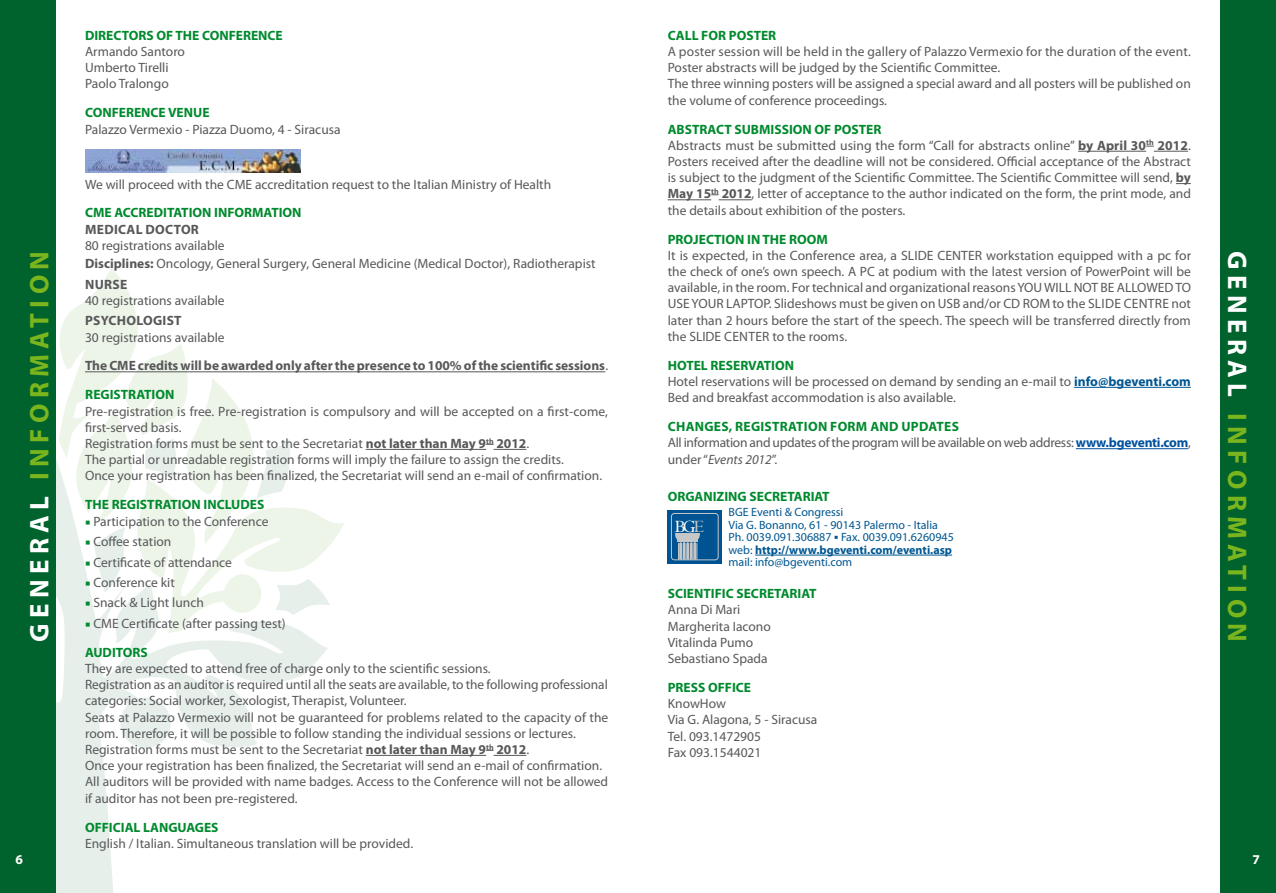
<style>
.page{position:relative;width:1276px;height:893px;background:#fff}
.page>*{position:absolute;margin:0;border:0;box-sizing:border-box;transform-origin:0 0}
.t1{font:700 27px "Myriad Pro";letter-spacing:.2em;color:#7ab51d}
.t2{font:19.5px "Lapidary 333 BT";color:#fff;scale:1.05 1}
.t3{font:13.5px/16.2px "Myriad Pro";color:#58585a}
.t4{font:700 13.5px "Myriad Pro";color:#008a2e}
.t5{font:700 13.5px/29px "Myriad Pro";color:#58585a}
.t6{font:13.5px/16.2px "Myriad Pro";letter-spacing:-.02em;color:#58585a}
.t7{font:700 13.5px "Myriad Pro";letter-spacing:.02em;color:#008a2e}
.t8{font:700 13.5px "Myriad Pro";color:#fff}
.t9{font:12px/12.6px "Myriad Pro";color:#005792}
.s1{font-weight:700;color:#008a2e}
.s2{font-weight:700}
.s3{font-weight:400}
.s4{color:#008a2e}
.s5{font-family:"Minion Pro";color:#008a2e}
.s6{color:#fff}
.s7{font-weight:700;color:#005792}
.s8{font-weight:700;color:#00519e}
.s9{font-style:italic}
.s10{font-family:"Minion Pro";font-size:10.5px}
.s11{color:#c6c7c8}
</style>
<div class="page">
<svg style="left:55px;top:633px;width:273px;height:260px"></svg>
<svg style="left:55px;top:268px;width:290px;height:365px"></svg>
<div style="left:0;top:0;width:55px;height:893px;background:#00632e"></div>
<div style="left:1220px;top:0;width:56px;height:893px;background:#00632e"></div>
<hr style="left:85px;top:371px;width:520px;height:1px;background:#58585a">
<hr style="left:366px;top:449px;width:120px;height:1px;background:#58585a">
<hr style="left:493px;top:449px;width:33px;height:1px;background:#58585a">
<hr style="left:366px;top:755px;width:120px;height:1px;background:#58585a">
<hr style="left:493px;top:755px;width:33px;height:1px;background:#58585a">
<img style="left:85px;top:149px;width:215px;height:23px">
<hr style="left:1078px;top:151px;width:68px;height:1px;background:#58585a">
<hr style="left:1153px;top:151px;width:35px;height:1px;background:#58585a">
<svg style="left:1176px;top:183px;width:15px;height:1px"></svg>
<hr style="left:668px;top:199px;width:43px;height:1px;background:#58585a">
<hr style="left:718px;top:199px;width:33px;height:1px;background:#58585a">
<hr style="left:1074px;top:387px;width:117px;height:1px;background:#005792">
<hr style="left:1075px;top:448px;width:113px;height:1px;background:#00519e">
<div style="left:668px;top:510px;width:54px;height:53px;background:#005392"></div>
<div style="left:671px;top:513px;width:47px;height:47px;border:1px solid #c6c7c8;border-radius:3px"></div>
<svg style="left:675px;top:533px;width:25px;height:27px"></svg>
<hr style="left:755px;top:555px;width:197px;height:1px;background:#005792">
<p class="t4" style="left:668px;top:27px;width:110px">CALL FOR POSTER</p>
<p class="t3" style="left:668px;top:43px;width:524px">A poster session will be held in the gallery of Palazzo Vermexio for the duration of the event.<br>Poster abstracts will be judged by the Scientific Committee.<br>The three winning posters will be assigned a special award and all posters will be published on the volume of conference proceedings.</p>
<p class="t3" style="left:668px;top:121px;width:525px"><span class="s1">ABSTRACT SU BMISSION OF POSTER<br></span>Abstracts must be submitted using the form “Call for abstracts online” <span class="s2">by April 30</span><sup>th</sup> <span class="s2">2012</span>.<br>Posters received after the deadline will not be considered. Official acceptance of the Abstract is subject to the judgment of the Scientific Committee. The Scientific Committee will send, <span class="s2">by May 15</span><sup>th</sup> <span class="s2">2012</span>, letter of acceptance to the author indicated on the form, the print mode, and the details about exhibition of the posters.</p>
<p class="t4" style="left:668px;top:230px;width:162px">PROJECTION IN THE ROOM</p>
<p class="t3" style="left:668px;top:247px;width:525px;text-align:justify">It is expected, in the Conference area, a SLIDE CENTER workstation equipped with a pc for the check of one’s own speech. a PC at podium with the latest version of PowerPoint will be available, in the room. For technical and organizational reasons YOU WILL NOT BE ALLOWED TO USE YOUR LAPTOP. Slideshows must be given on USB and/or CD ROM to the Slide</p>
<p class="t4" style="left:85px;top:27px;width:199px">DIRECTORS OF THE CONFERENCE</p>
<p class="t3" style="left:85px;top:43px;width:101px">Armando Santoro<br>Umberto Tirelli<br>Paolo Tralongo</p>
<p class="t4" style="left:85px;top:104px;width:126px">CONFERENCE VENU E</p>
<p class="t3" style="left:85px;top:121px;width:257px">Palazzo Vermexio - Piazza Duomo, 4 - Siracusa</p>
<p class="t3" style="left:85px;top:176px;width:468px">We will proceed with the CME accreditation request to the Italian Ministry of Health</p>
<p class="t4" style="left:85px;top:204px;width:216px">CME ACCREDITATION INFORMATION</p>
<p class="t5" style="left:85px;top:214px;width:71px">Medical Doc</p>
<p class="t5" style="left:174px;top:214px;width:17px">tor</p>
<p class="t3" style="left:85px;top:236px;width:512px;line-height:18.3px">80 registrations available<br><span class="s2">Disciplines:</span> Oncology, General Surgery, General Medicine (Medical Doctor), radiotherapist</p>
<p class="t5" style="left:85px;top:269px;width:42px">Nurse</p>
<p class="t3" style="left:85px;top:292px;width:141px">40 registrations available</p>
<p class="t5" style="left:85px;top:306px;width:34px">Psycho</p>
<p class="t5" style="left:136px;top:306px;width:47px">logist</p>
<p class="t5" style="left:85px;top:322px;width:524px"><span class="s3">30 registrations available<br></span>The CME credits will be awarded only after the presence to 100% of the scientific sessions<span class="s3">. </span><span class="s4">rEGISTRATION</span></p>
<p class="t3" style="left:85px;top:403px;width:524px">Pre-registration is free. Pre-registration is compulsory and will be accepted on a first-come, first-served basis.<br>Registration forms must be sent to the Secretariat <span class="s2">not later than May 9</span><sup>th</sup> <span class="s2">2012</span>.<br>The partial or unreadable registration forms will imply the failure to assign the credits.<br>Once your registration has been finalized, the Secretariat will send an e-mail of confirmation.</p>
<p class="t4" style="left:85px;top:496px;width:149px">THE REGISTRATION INCLUD</p>
<p class="t4" style="left:250px;top:496px;width:15px">ES</p>
<p class="t3" style="left:85px;top:513px;width:185px"><span class="s5">■</span> Participation to the Conference</p>
<p class="t3" style="left:85px;top:533px;width:88px"><span class="s5">■</span> Coffee station</p>
<p class="t3" style="left:85px;top:554px;width:148px"><span class="s5">■</span> Certificate of attendance</p>
<p class="t3" style="left:85px;top:574px;width:91px"><span class="s5">■</span> Conference kit</p>
<p class="t3" style="left:85px;top:595px;width:120px"><span class="s5">■</span> Snack &amp; Light lunch</p>
<p class="t3" style="left:85px;top:609px;width:202px;line-height:29px"><span class="s5">■</span> CME Certificate (after passing test)<br><span class="s1">AUD ITORS</span></p>
<p class="t3" style="left:85px;top:660px;width:525px">They are expected to attend free of charge only to the scientific sessions.<br>Registration as an auditor is required until all the seats are available, to the following professional categories: Social worker, Sexologist, Therapist, Volunteer.<br>Seats at Palazzo Vermexio will not be guaranteed for problems related to the capacity of the room. Therefore, it will be possible to follow standing the individual sessions or lectures.<br>Registration forms must be sent to the Secretariat <span class="s2">not later than May 9</span><sup>th</sup> <span class="s2">2012</span>.<br>Once your registration has been finalized, the Secretariat will send an e-mail of confirmation.<br>All auditors will be provided with name badges. access to the Conference will not be allowed if auditor has not been pre-registered.</p>
<p class="t4" style="left:85px;top:818px;width:84px">OFFICIAL LANGU</p>
<p class="t4" style="left:186px;top:818px;width:33px">AGES</p>
<p class="t3" style="left:85px;top:835px;width:330px">English / Italian. Simultaneous translation will be provided.</p>
<h1 class="t1" style="left:22px;top:642px;width:389px;rotate:-90deg"><span class="s6">GEN ERAL</span> IN FORMATION</h1>
<h1 class="t1" style="left:1254px;top:251px;width:389px;rotate:90deg"><span class="s6">GEN ERAL</span> IN FORMATION</h1>
<p class="t3" style="left:668px;top:296px;width:524px;text-align:justify;text-indent:456px">Centre not later than 2 hours before the start of the speech. The speech will be transferred directly from the SLIDE cente</p>
<p class="t3" style="left:762px;top:328px;width:86px">r to the rooms.</p>
<p class="t3" style="left:668px;top:357px;width:524px"><span class="s1">HOTEL RESERVATION<br></span>Hotel reservations will be processed on demand by sending an e-mail to <span class="s7">info@bgeventi.com<br></span>Bed and breakfast accommodation is also available.</p>
<p class="t7" style="left:668px;top:418px;width:173px">CHANG ES, registration form</p>
<p class="t6" style="left:668px;top:418px;width:525px;text-indent:203px"><span class="s1">AND UPDATES<br></span>All information and updates of the program will be available on web address: <span class="s8">www.bgeventi.com</span>, under “<span class="s9">Events 2012</span>”.</p>
<p class="t4" style="left:668px;top:488px;width:163px">ORGANIZING SECRETARIAT</p>
<p class="t9" style="left:728px;top:506px;width:227px">BGE Eventi &amp; Congressi<br>Via G. Bonanno, 61 - 90143 Palermo - Italia Ph. 0039.091.306887 <span class="s10">■</span> Fax. 0039.091.6260945 web: <span class="s2">http://www.bgeventi.com/eventi.asp </span>mail: info@bgeventi.com</p>
<h2 class="t2" style="left:674px;top:516px;width:30px">BG<span class="s11">E</span></h2>
<p class="t4" style="left:668px;top:585px;width:150px">SCIENTIFIC SECRETARIAT</p>
<p class="t3" style="left:668px;top:602px;width:105px">Anna Di Mari<br>Margherita Iacono<br>Vitalinda Pumo<br>Sebastiano Spada</p>
<p class="t4" style="left:668px;top:679px;width:85px">PRESS OFFICE</p>
<p class="t3" style="left:668px;top:695px;width:151px">KnowHow<br>Via G. Alagona, 5 - Siracusa<br>Tel. 093.1472905<br>Fax 093.1544021</p>
<p class="t8" style="left:15px;top:850px;width:9px">6</p>
<p class="t8" style="left:1252px;top:850px;width:9px">7</p>
</div>
